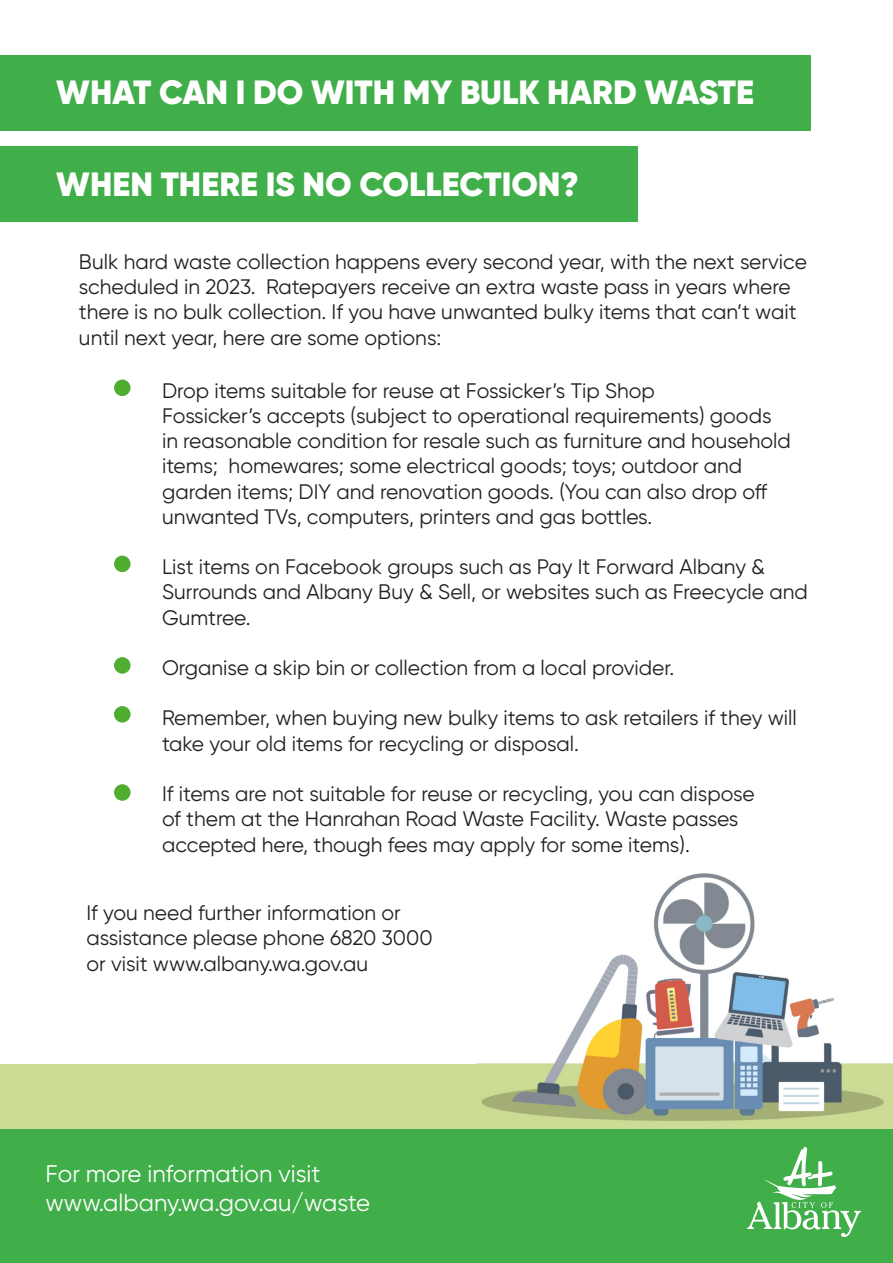
<style>
.page{position:relative;width:893px;height:1263px;background:#fff}
.page>*{position:absolute;margin:0;border:0;box-sizing:border-box;transform-origin:0 0}
.t1{font:900 33.6px "Gilroy";color:#fff}
.t2{font:24px/28.8px "Gilroy";color:#fff}
.t3{font:21px/25.2px "Gilroy";color:#231f20}
</style>
<div class="page">
<img style="left:477px;top:873px;width:416px;height:256px">
<div style="left:0;top:56px;width:810px;height:75px;background:#40ae49"></div>
<div style="left:0;top:146px;width:637px;height:76px;background:#40ae49"></div>
<div style="left:0;top:1129px;width:893px;height:134px;background:#40ae49"></div>
<div style="left:114px;top:380px;width:17px;height:16px;background:#4fad2f;border-radius:50%"></div>
<div style="left:114px;top:556px;width:17px;height:16px;background:#4fad2f;border-radius:50%"></div>
<div style="left:114px;top:657px;width:17px;height:17px;background:#4fad2f;border-radius:50%"></div>
<div style="left:114px;top:706px;width:17px;height:16px;background:#4fad2f;border-radius:50%"></div>
<div style="left:114px;top:784px;width:17px;height:17px;background:#4fad2f;border-radius:50%"></div>
<svg style="left:747px;top:1147px;width:114px;height:90px"></svg>
<p class="t1" style="left:56px;top:71px;width:699px">WHAT CAN I DO WITH MY BULK HARD WASTE</p>
<p class="t1" style="left:56px;top:162px;width:524px">WHEN THERE IS NO COLLECTION?</p>
<p class="t3" style="left:79px;top:249px;width:729px">Bulk hard waste collection happens every second year, with the next service scheduled in 2023. Ratepayers receive an extra waste pass in years where there is no bulk collection. If you have unwanted bulky items that can’t wait until next year, here are some options:</p>
<p class="t3" style="left:162px;top:378px;width:494px">Drop items suitable for reuse at Fossicker’s Tip Shop</p>
<p class="t3" style="left:162px;top:403px;width:630px">Fossicker’s accepts (subject to operational requirements) goods in reasonable condition for resale such as furniture and household items; homewares; some electrical goods; toys; outdoor and garden items; DIY and renovation goods. (You can also drop off unwanted TVs, computers, printers and gas bottles.</p>
<p class="t3" style="left:162px;top:554px;width:647px">List items on Facebook groups such as Pay It Forward Albany &amp;<br>Surrounds and Albany Buy &amp; Sell, or websites such as Freecycle and<br>Gumtree.</p>
<p class="t3" style="left:162px;top:655px;width:514px">Organise a skip bin or collection from a local provider.</p>
<p class="t3" style="left:162px;top:705px;width:636px">Remember, when buying new bulky items to ask retailers if they will take your old items for recycling or disposal.</p>
<p class="t3" style="left:162px;top:781px;width:594px">If items are not suitable for reuse or recycling, you can dispose of them at the Hanrahan Road Waste Facility. Waste passes accepted here, though fees may apply for some items).</p>
<p class="t3" style="left:86px;top:900px;width:348px">If you need further information or assistance please phone 6820 3000 or visit www.albany.wa.gov.au</p>
<p class="t2" style="left:45px;top:1159px;width:326px">For more information visit www.albany.wa.gov.au/waste</p>
</div>
